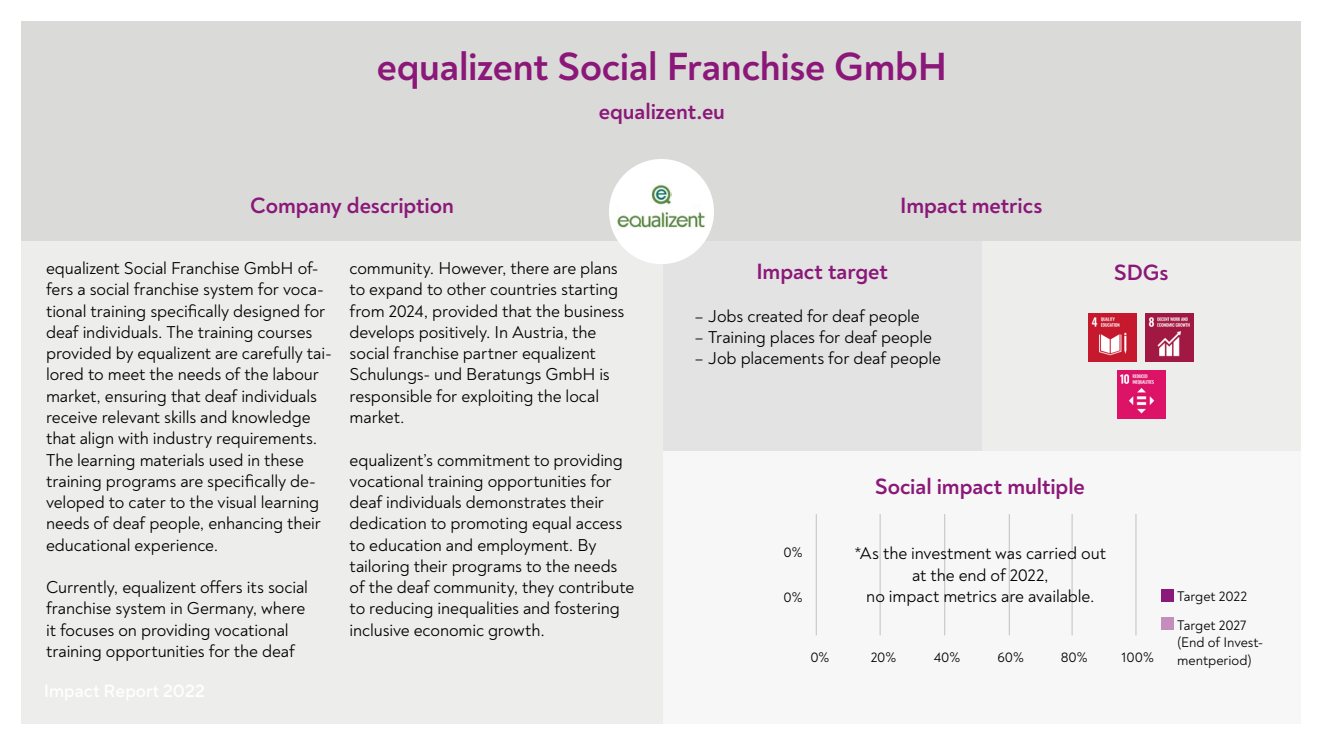
<style>
.page{position:relative;width:1323px;height:745px;background:#fff}
.page>*{position:absolute;margin:0;border:0;box-sizing:border-box;transform-origin:0 0}
.text_44_pt_light{font:700 40px "Noah";letter-spacing:-.005em;color:#8b1878}
.text_44_pt_light-2{font:700 22.5px "Noah";letter-spacing:-.005em;color:#8b1878}
.text_44_pt_light-3{font:17.5px/21.2px "Noah";letter-spacing:-.005em;color:#000}
.text_44_pt_light-4{font:14.12px "Noah";color:#000}
</style>
<div class="page">
<div style="left:663px;top:450px;width:637px;height:273px;background:#f7f7f7"></div>
<div style="left:663px;top:241px;width:318px;height:209px;background:#e3e3e3"></div>
<div style="left:21px;top:21px;width:1280px;height:220px;background:#dadad9"></div>
<div style="left:21px;top:241px;width:642px;height:482px;background:#ededec"></div>
<div style="left:981px;top:241px;width:319px;height:209px;background:#ededec"></div>
<img style="left:1117px;top:370px;width:48px;height:48px">
<div style="left:609px;top:159px;width:105px;height:105px;background:#fff;border-radius:50%"></div>
<img style="left:617px;top:192px;width:89px;height:38px">
<img style="left:651px;top:183px;width:20px;height:23px">
<img style="left:1089px;top:313px;width:48px;height:48px">
<img style="left:1145px;top:313px;width:48px;height:48px">
<div style="left:1161px;top:589px;width:12px;height:12px;background:#8b1979"></div>
<div style="left:1161px;top:617px;width:12px;height:12px;background:#c58dbc"></div>
<hr style="left:1135px;top:513px;width:1px;height:122px;background:#c1c1c0">
<hr style="left:1071px;top:513px;width:1px;height:122px;background:#c1c1c0">
<hr style="left:944px;top:513px;width:1px;height:122px;background:#c1c1c0">
<hr style="left:880px;top:513px;width:1px;height:122px;background:#c1c1c0">
<hr style="left:1009px;top:513px;width:1px;height:122px;background:#c1c1c0">
<hr style="left:816px;top:513px;width:1px;height:122px;background:#c1c1c0">
<p class="text_44_pt_light" style="left:377px;top:41px;width:572px">equalizent Social Franchise GmbH</p>
<p class="text_44_pt_light-2" style="left:599px;top:97px;width:128px">equalizent.eu</p>
<p class="text_44_pt_light-2" style="left:250px;top:191px;width:205px">Company description</p>
<p class="text_44_pt_light-2" style="left:900px;top:191px;width:144px">Impact metrics</p>
<p class="text_44_pt_light-3" style="left:46px;top:257px;width:287px">equalizent Social Franchise GmbH of&shy;fers a social franchise system for voca&shy;tional training specifically designed for deaf individuals. The training courses provided by equalizent are carefully tai&shy;lored to meet the needs of the labour market, ensuring that deaf individuals receive relevant skills and knowledge that align with industry requirements.<br>The learning materials used in these training programs are specifically de&shy;veloped to cater to the visual learning needs of deaf people, enhancing their educational experience.</p>
<p class="text_44_pt_light-3" style="left:46px;top:576px;width:263px">Currently, equalizent offers its social franchise system in Germany, where it focuses on providing vocational training opportunities for the deaf</p>
<p class="text_44_pt_light-3" style="left:350px;top:257px;width:276px">community. However, there are plans to expand to other countries starting from 2024, provided that the business develops positively. In Austria, the</p>
<p class="text_44_pt_light-3" style="left:350px;top:342px;width:262px">social franchise partner equalizent<br>Schulungs- und Beratungs GmbH is responsible for exploiting the local market.</p>
<p class="text_44_pt_light-3" style="left:350px;top:449px;width:286px">equalizent’s commitment to providing vocational training opportunities for deaf individuals demonstrates their dedication to promoting equal access to education and employment. By tailoring their programs to the needs of the deaf community, they contribute to reducing inequalities and fostering inclusive economic growth.</p>
<p class="text_44_pt_light-2" style="left:756px;top:257px;width:133px">Impact target</p>
<p class="text_44_pt_light-3" style="left:694px;top:305px;width:227px">– Jobs created for deaf people</p>
<p class="text_44_pt_light-3" style="left:694px;top:326px;width:239px">– Training places for deaf people</p>
<p class="text_44_pt_light-3" style="left:694px;top:347px;width:248px">– Job placements for deaf people</p>
<p class="text_44_pt_light-2" style="left:1114px;top:258px;width:56px">SDGs</p>
<p class="text_44_pt_light-4" style="left:784px;top:543px;width:21px">0%</p>
<p class="text_44_pt_light-4" style="left:784px;top:588px;width:21px">0%</p>
<p class="text_44_pt_light-2" style="left:875px;top:472px;width:212px">Social impact multiple</p>
<p class="text_44_pt_light-3" style="left:855px;top:542px;width:253px">*As the investment was carried out</p>
<p class="text_44_pt_light-3" style="left:912px;top:564px;width:138px">at the end of 2022,</p>
<p class="text_44_pt_light-3" style="left:866px;top:585px;width:230px">no impact metrics are available.</p>
<p class="text_44_pt_light-4" style="left:1177px;top:587px;width:71px">Target 2022</p>
<p class="text_44_pt_light-4" style="left:1177px;top:615px;width:71px">Target 2027</p>
<p class="text_44_pt_light-4" style="left:1177px;top:633px;width:88px">(End of Invest-</p>
<p class="text_44_pt_light-4" style="left:810px;top:648px;width:21px">0%</p>
<p class="text_44_pt_light-4" style="left:871px;top:648px;width:27px">20%</p>
<p class="text_44_pt_light-4" style="left:934px;top:648px;width:28px">40%</p>
<p class="text_44_pt_light-4" style="left:997px;top:648px;width:28px">60%</p>
<p class="text_44_pt_light-4" style="left:1061px;top:648px;width:29px">80%</p>
<p class="text_44_pt_light-4" style="left:1177px;top:650px;width:76px">mentperiod)</p>
<p class="text_44_pt_light-4" style="left:1121px;top:648px;width:34px">100%</p>
</div>
